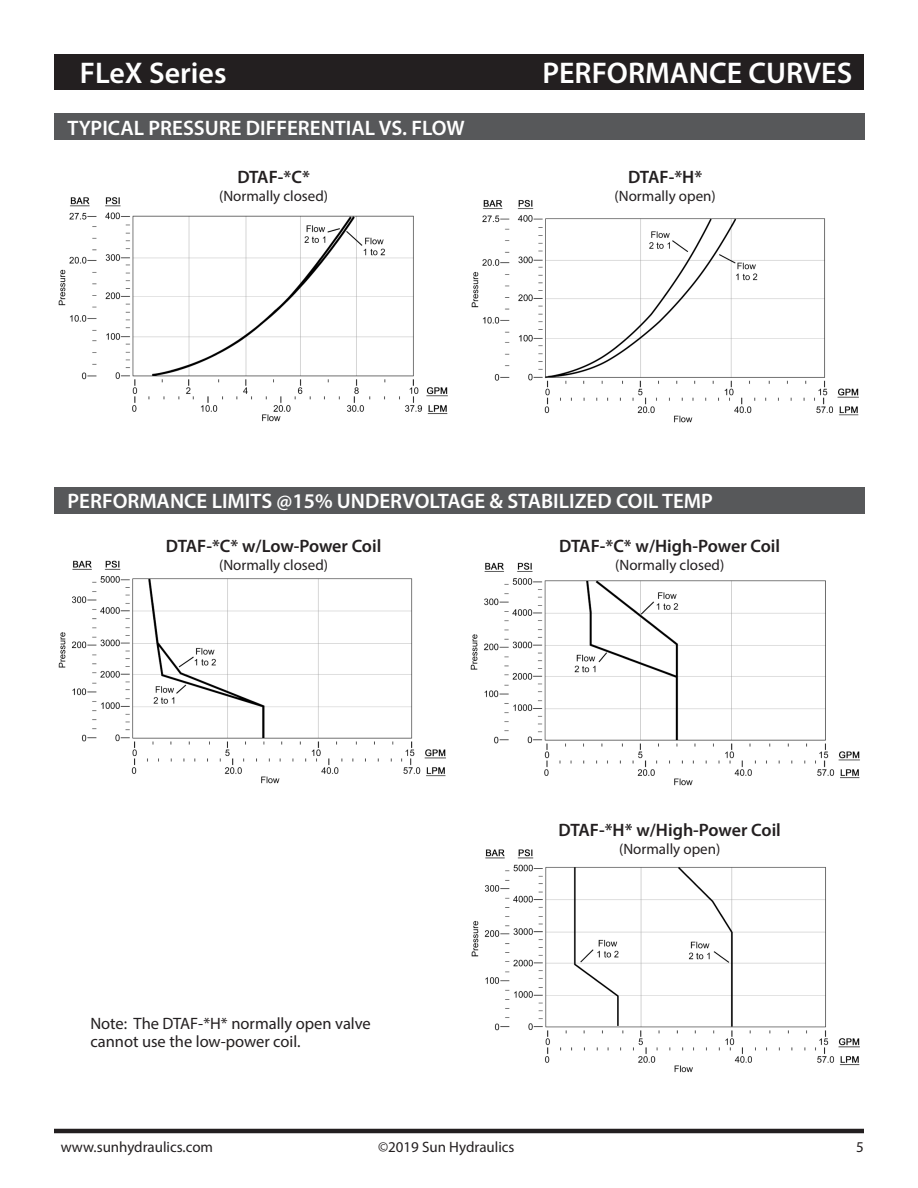
<style>
.page{position:relative;width:918px;height:1188px;background:#fff}
.page>*{position:absolute;margin:0;border:0;box-sizing:border-box;transform-origin:0 0}
.Address{font:600 30px "Myriad Pro";color:#fff}
.Address-2{font:600 21px "Myriad Pro";color:#fff}
.Address-3{font:600 18px "Myriad Pro";letter-spacing:-.01em;color:#231f20}
.Address-4{font:16.5px/18px "Myriad Pro";color:#231f20}
.Address-5{font:15px "Myriad Pro";color:#231f20}
</style>
<div class="page">
<hr style="left:54px;top:1129px;width:810px;height:4px;background:#231f20">
<div style="left:54px;top:54px;width:810px;height:36px;background:#231f20"></div>
<img style="left:470px;top:562px;width:390px;height:511px">
<img style="left:58px;top:560px;width:388px;height:224px">
<img style="left:471px;top:199px;width:388px;height:224px">
<img style="left:58px;top:197px;width:390px;height:225px">
<div style="left:54px;top:113px;width:810px;height:27px;background:#57585a"></div>
<div style="left:54px;top:487px;width:810px;height:27px;background:#57585a"></div>
<h1 class="Address" style="left:80px;top:54px;width:148px">FLeX Series</h1>
<p class="Address" style="left:542px;top:54px;width:311px">PERFORMANCE CURVES</p>
<p class="Address-2" style="left:68px;top:114px;width:399px">TYPICAL PRESSURE DIFFERENTIAL VS. FLOW</p>
<p class="Address-3" style="left:237px;top:166px;width:74px">DTAF-*C*</p>
<p class="Address-5" style="left:219px;top:187px;width:111px">(Normally closed)</p>
<p class="Address-3" style="left:628px;top:166px;width:76px">DTAF-*H*</p>
<p class="Address-5" style="left:615px;top:187px;width:103px">(Normally open)</p>
<p class="Address-2" style="left:68px;top:488px;width:647px">PERFORMANCE LIMITS @15% UNDERVOLTAGE &amp; STABILIZED COIL TEMP</p>
<p class="Address-3" style="left:166px;top:535px;width:217px">DTAF-*C* w/Low-Power Coil</p>
<p class="Address-5" style="left:219px;top:556px;width:111px">(Normally closed)</p>
<p class="Address-4" style="left:90px;top:1015px;width:282px">Note: The DTAF-*H* normally open valve cannot use the low-power coil.</p>
<p class="Address-3" style="left:559px;top:535px;width:222px">DTAF-*C* w/High-Power Coil</p>
<p class="Address-5" style="left:615px;top:556px;width:111px">(Normally closed)</p>
<p class="Address-3" style="left:559px;top:818px;width:224px">DTAF-*H* w/High-Power Coil</p>
<p class="Address-5" style="left:619px;top:839px;width:103px">(Normally open)</p>
<p class="Address-5" style="left:61px;top:1138px;width:154px">www.sunhydraulics.com</p>
<p class="Address-5" style="left:378px;top:1138px;width:138px">©2019 Sun Hydraulics</p>
<p class="Address-5" style="left:856px;top:1138px;width:9px">5</p>
</div>
